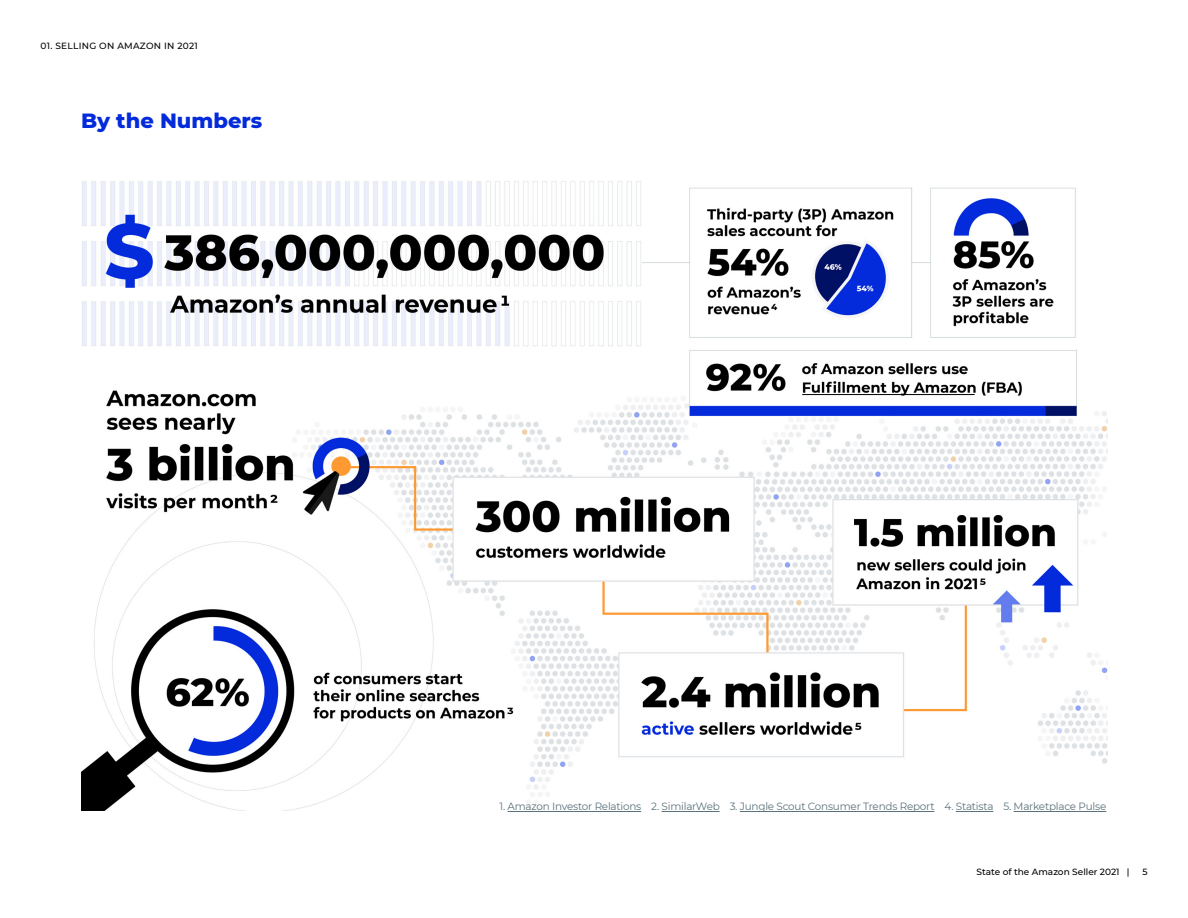
<style>
.page{position:relative;width:1188px;height:918px;background:#fff}
.page>*{position:absolute;margin:0;border:0;box-sizing:border-box;transform-origin:0 0}
.t1{font:800 21px "Montserrat";color:#042bdb}
.t2{font:10.5px "Montserrat";letter-spacing:-.02em;color:#5b717b}
.t3{font:500 9px "Montserrat";color:#000}
.t4{font:500 9px "Montserrat";letter-spacing:.03em;color:#000}
</style>
<div class="page">
<img style="left:81px;top:181px;width:1026px;height:629px">
<hr style="left:508px;top:811px;width:133px;height:1px;background:#5b717b">
<hr style="left:662px;top:811px;width:58px;height:1px;background:#5b717b">
<hr style="left:740px;top:811px;width:194px;height:1px;background:#5b717b">
<hr style="left:956px;top:811px;width:37px;height:1px;background:#5b717b">
<hr style="left:1014px;top:811px;width:92px;height:1px;background:#5b717b">
<hr style="left:802px;top:394px;width:173px;height:1px;background:#000">
<p class="t4" style="left:40px;top:40px;width:159px">01. SELLING ON AMAZON IN 2021</p>
<h1 class="t1" style="left:81px;top:105px;width:183px">By the Numbers</h1>
<p class="t2" style="left:500px;top:799px;width:608px">1. Amazon Investor Relations 2. SimilarWeb 3. Jungle Scout Consumer Trends Report 4. Statista 5. Marketplace Pulse</p>
<p class="t3" style="left:977px;top:865px;width:154px">State of the Amazon Seller 2021 |</p>
<p class="t3" style="left:1142px;top:865px;width:7px">5</p>
</div>
